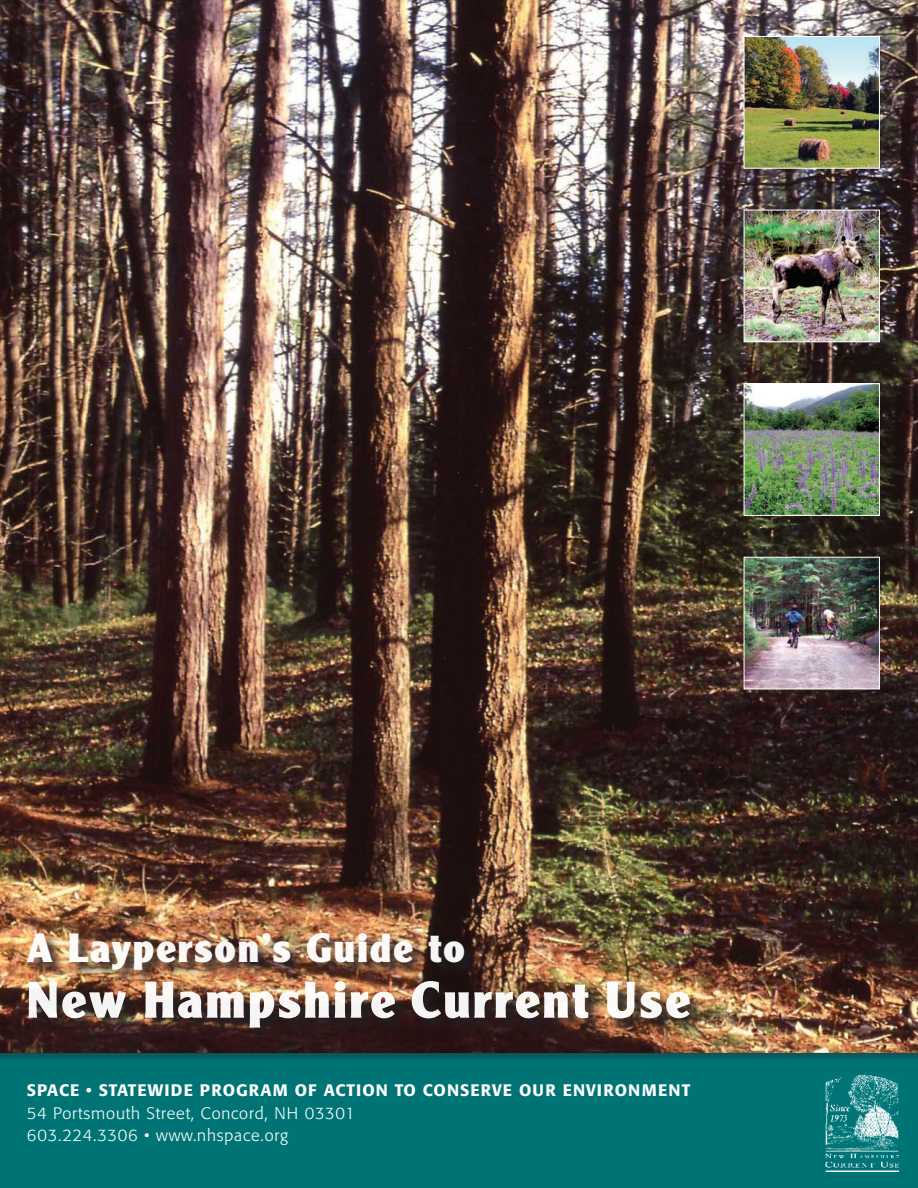
<style>
.page{position:relative;width:918px;height:1188px;background:#fff}
.page>*{position:absolute;margin:0;border:0;box-sizing:border-box;transform-origin:0 0}
.t1{font:900 50.4px "Clearface Gothic LH";letter-spacing:.05em;color:#fff}
.t2{font:900 39.9px "Clearface Gothic LH";letter-spacing:.045em;color:#fff}
.t3{font:300 16.5px/22.5px "Formata";letter-spacing:.05em;color:#fff}
.t4{font:500 16.5px "Formata";letter-spacing:.065em;color:#fff}
</style>
<div class="page">
<div style="left:0;top:1034px;width:918px;height:154px;background:#007475"></div>
<img style="left:825px;top:1075px;width:74px;height:96px">
<img style="left:0;top:0;width:918px;height:1053px">
<img style="left:26px;top:931px;width:681px;height:113px">
<img style="left:746px;top:38px;width:132px;height:129px">
<div style="left:744px;top:36px;width:136px;height:133px;border:1px solid #fff"></div>
<img style="left:746px;top:212px;width:132px;height:128px">
<div style="left:744px;top:210px;width:136px;height:132px;border:1px solid #fff"></div>
<img style="left:746px;top:385px;width:132px;height:129px">
<div style="left:744px;top:383px;width:136px;height:133px;border:1px solid #fff"></div>
<img style="left:746px;top:559px;width:132px;height:128px">
<div style="left:744px;top:557px;width:136px;height:132px;border:1px solid #fff"></div>
<h2 class="t2" style="left:27px;top:923px;width:440px">A Layperson’s Guide to</h2>
<h1 class="t1" style="left:27px;top:969px;width:665px">New Hampshire Current Use</h1>
<p class="t4" style="left:27px;top:1080px;width:665px">SPACE • STATEWIDE PROGRAM OF ACTION TO CONSERVE OUR ENVIRONMENT</p>
<p class="t3" style="left:27px;top:1102px;width:329px">54 Portsmouth Street, Concord, NH 03301<br>603.224.3306 • www.nhspace.org</p>
</div>
